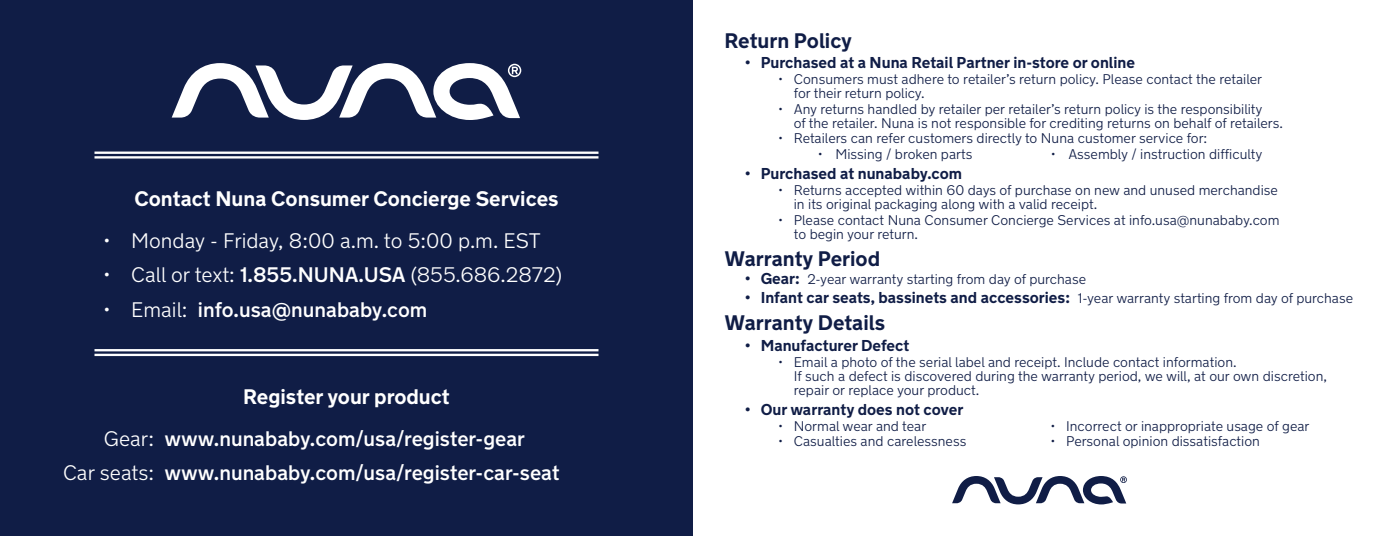
<style>
.page{position:relative;width:1386px;height:536px;background:#fff}
.page>*{position:absolute;margin:0;border:0;box-sizing:border-box;transform-origin:0 0}
.t1{font:500 21px/42px "New Transport";color:#fff}
.t2{font:300 21px "New Transport";color:#fff}
.t3{font:700 21px "New Transport";color:#101d46}
.t4{font:700 21px "New Transport";color:#fff}
.t5{font:700 15.75px "New Transport";color:#101d46}
.t6{font:300 14px/14px "New Transport";color:#101d46}
.s1{font-weight:500}
.s2{font-weight:300}
.s3{font-weight:700}
.s4{font-weight:700;font-size:15.75px}
.s5{font-weight:300;font-size:14px}
</style>
<div class="page">
<div style="left:0;top:0;width:693px;height:536px;background:#101d46"></div>
<svg style="left:172px;top:63px;width:349px;height:57px"></svg>
<hr style="left:94px;top:349px;width:504px;height:2px;background:#fff">
<hr style="left:94px;top:353px;width:504px;height:3px;background:#fff">
<hr style="left:94px;top:151px;width:504px;height:3px;background:#fff">
<hr style="left:94px;top:156px;width:504px;height:2px;background:#fff">
<svg style="left:952px;top:476px;width:175px;height:28px"></svg>
<h1 class="t4" style="left:134px;top:186px;width:426px">Contact Nuna Consumer Concierge Services</h1>
<h1 class="t2" style="left:103px;top:228px;width:439px">• Monday - Friday, 8:00 a.m. to 5:00 p.m. EST</h1>
<h1 class="t2" style="left:103px;top:262px;width:460px">• Call or text: <span class="s1">1.855.NUNA.USA</span> (855.686.2872)</h1>
<h1 class="t1" style="left:103px;top:288px;width:326px"><span class="s2">• Email:</span> info.usa@nunababy.com</h1>
<h1 class="t1" style="left:104px;top:375px;width:423px;text-indent:139px"><span class="s3">Register your product<br></span><span class="s2">Gear:</span> www.nunababy.com/usa/register-gear</h1>
<h1 class="t1" style="left:63px;top:451px;width:498px"><span class="s2">Car seats:</span> www.nunababy.com/usa/register-car-seat</h1>
<h1 class="t3" style="left:724px;top:27px;width:129px">Return Policy</h1>
<p class="t5" style="left:745px;top:53px;width:392px">• Purchased at a Nuna Retail Partner in-store or online</p>
<p class="t6" style="left:794px;top:72px;width:470px;text-indent:-16px">• Consumers must adhere to retailer’s return policy. Please contact the retailer for their return policy.</p>
<p class="t6" style="left:794px;top:102px;width:491px;text-indent:-16px">• Any returns handled by retailer per retailer’s return policy is the responsibility<br>of the retailer. Nuna is not responsible for crediting returns on behalf of retailers.</p>
<p class="t6" style="left:778px;top:131px;width:431px">• Retailers can refer customers directly to Nuna customer service for:</p>
<p class="t6" style="left:818px;top:147px;width:156px">• Missing / broken parts</p>
<p class="t6" style="left:1051px;top:147px;width:213px">• Assembly / instruction difficulty</p>
<p class="t5" style="left:745px;top:164px;width:219px">• Purchased at nunababy.com</p>
<p class="t6" style="left:794px;top:183px;width:486px;text-indent:-16px">• Returns accepted within 60 days of purchase on new and unused merchandise in its original packaging along with a valid receipt.</p>
<p class="t6" style="left:794px;top:213px;width:487px;text-indent:-16px">• Please contact Nuna Consumer Concierge Services at info.usa@nunababy.com to begin your return.</p>
<h1 class="t3" style="left:724px;top:245px;width:157px">Warranty Period</h1>
<p class="t6" style="left:745px;top:272px;width:343px"><span class="s4">• Gear:</span> 2-year warranty starting from day of purchase</p>
<p class="t5" style="left:745px;top:288px;width:610px">• Infant car seats, bassinets and accessories: <span class="s5">1-year warranty starting from day of purchase</span></p>
<h1 class="t3" style="left:724px;top:309px;width:162px">Warranty Details</h1>
<p class="t5" style="left:745px;top:335px;width:166px">• Manufacturer Defect</p>
<p class="t6" style="left:794px;top:354px;width:535px;text-indent:-16px">• Email a photo of the serial label and receipt. Include contact information.<br>If such a defect is discovered during the warranty period, we will, at our own discretion, repair or replace your product.</p>
<p class="t5" style="left:745px;top:399px;width:220px">• Our warranty does not cover</p>
<p class="t6" style="left:778px;top:418px;width:150px">• Normal wear and tear</p>
<p class="t6" style="left:778px;top:434px;width:190px">• Casualties and carelessness</p>
<p class="t6" style="left:1050px;top:418px;width:261px">• Incorrect or inappropriate usage of gear</p>
<p class="t6" style="left:1050px;top:434px;width:211px">• Personal opinion dissatisfaction</p>
</div>
